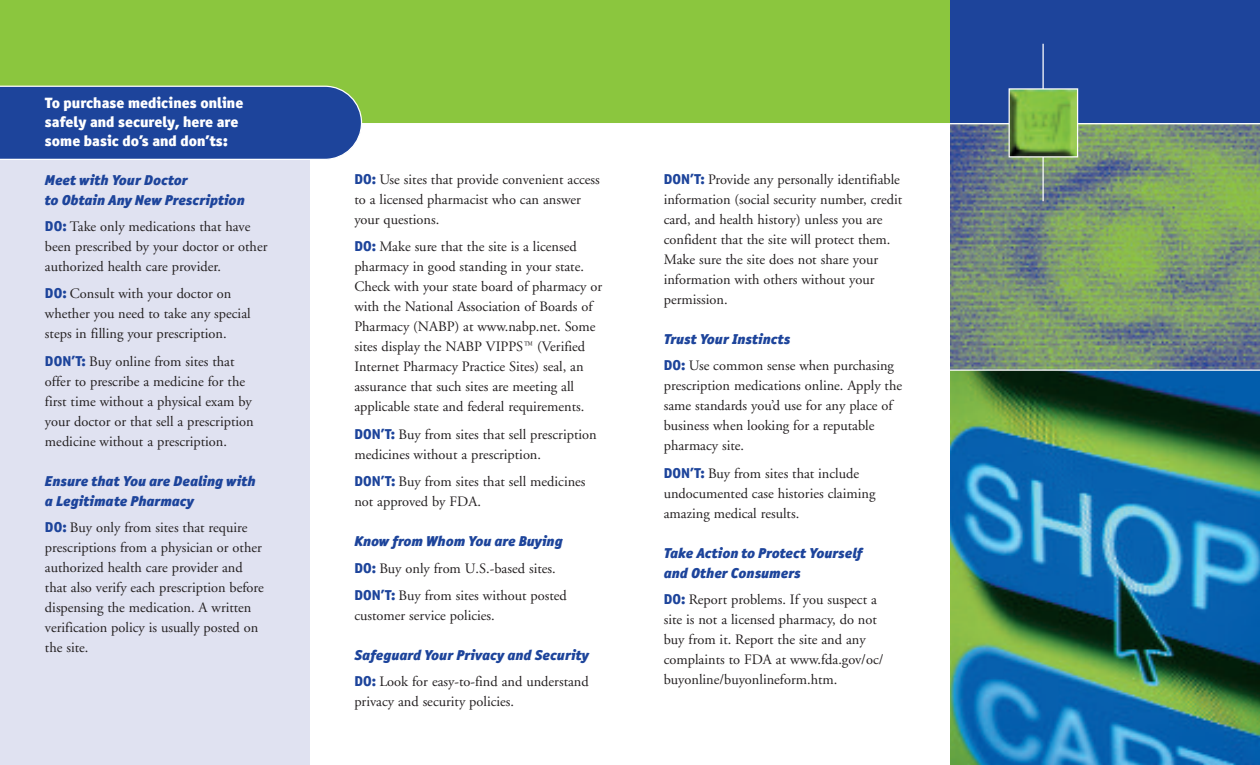
<style>
.page{position:relative;width:1260px;height:765px;background:#fff}
.page>*{position:absolute;margin:0;border:0;box-sizing:border-box;transform-origin:0 0}
.t1{font:900 15px/18.8px "Officina San ITC";color:#fff}
.t2{font:14.38px/20px "Adobe Garamond";color:#231f20}
.t3{font:italic 900 14.38px/20px "Officina San ITC";color:#1d449b}
.s1{font-family:"Officina San ITC";font-weight:800;color:#1d449b}
</style>
<div class="page">
<div style="left:0;top:0;width:966px;height:124px;background:#8bc63e"></div>
<img style="left:951px;top:124px;width:309px;height:641px">
<div style="left:0;top:121px;width:309px;height:644px;background:#e0e2f1"></div>
<div style="left:951px;top:0;width:309px;height:124px;background:#1d449b"></div>
<hr style="left:1042px;top:44px;width:2px;height:157px;background:#fff">
<hr style="left:352px;top:123px;width:908px;height:1px;background:#fff">
<img style="left:1011px;top:90px;width:65px;height:66px">
<div style="left:1009px;top:88px;width:69px;height:70px;border:1px solid #fff"></div>
<div style="left:0;top:86px;width:362px;height:74px;background:#1d449b"></div>
<hr style="left:939px;top:370px;width:321px;height:1px;background:#fff">
<p class="t1" style="left:45px;top:95px;width:200px">To purchase medicines online safely and securely, here are some basic do’s and don’ts:</p>
<p class="t3" style="left:45px;top:171px;width:201px">Meet with Your Doctor<br>to Obtain Any New Prescription</p>
<p class="t2" style="left:45px;top:218px;width:224px"><span class="s1">DO:</span> Take only medications that have been prescribed by your doctor or other authorized health care provider.</p>
<p class="t2" style="left:45px;top:285px;width:207px"><span class="s1">DO:</span> Consult with your doctor on whether you need to take any special steps in filling your prescription.</p>
<p class="t2" style="left:45px;top:353px;width:210px"><span class="s1">DON’T:</span> Buy online from sites that offer to prescribe a medicine for the first time without a physical exam by your doctor or that sell a prescription medicine without a prescription.</p>
<p class="t3" style="left:45px;top:472px;width:212px">Ensure that You are Dealing with a Legitimate Pharmacy</p>
<p class="t2" style="left:45px;top:519px;width:220px"><span class="s1">DO:</span> Buy only from sites that require prescriptions from a physician or other authorized health care provider and that also verify each prescription before dispensing the medication. A written verification policy is usually posted on the site.</p>
<p class="t2" style="left:354px;top:170px;width:247px"><span class="s1">DO:</span> Use sites that provide convenient access to a licensed pharmacist who can answer your questions.</p>
<p class="t2" style="left:354px;top:238px;width:249px"><span class="s1">DO:</span> Make sure that the site is a licensed pharmacy in good standing in your state.<br>Check with your state board of pharmacy or with the National Association of Boards of Pharmacy (NABP) at www.nabp.net. Some sites display the NABP VIPPS<sup>™</sup> (Verified Internet Pharmacy Practice Sites) seal, an assurance that such sites are meeting all applicable state and federal requirements.</p>
<p class="t2" style="left:354px;top:425px;width:244px"><span class="s1">DON’T:</span> Buy from sites that sell prescription medicines without a prescription.</p>
<p class="t2" style="left:354px;top:473px;width:233px"><span class="s1">DON’T:</span> Buy from sites that sell medicines not approved by FDA.</p>
<p class="t3" style="left:354px;top:533px;width:210px">Know from Whom You are Buying</p>
<p class="t2" style="left:354px;top:555px;width:214px;line-height:27.5px"><span class="s1">DO:</span> Buy only from U.S.-based sites.<br><span class="s1">DON’T:</span> Buy from sites without posted</p>
<p class="t2" style="left:354px;top:607px;width:142px">customer service policies.</p>
<p class="t3" style="left:354px;top:647px;width:236px">Safeguard Your Privacy and Security</p>
<p class="t2" style="left:354px;top:673px;width:236px"><span class="s1">DO:</span> Look for easy-to-find and understand privacy and security policies.</p>
<p class="t2" style="left:664px;top:170px;width:240px"><span class="s1">DON’T:</span> Provide any personally identifiable information (social security number, credit card, and health history) unless you are confident that the site will protect them.<br>Make sure the site does not share your information with others without your permission.</p>
<p class="t3" style="left:664px;top:330px;width:128px">Trust Your Instincts</p>
<p class="t2" style="left:664px;top:357px;width:240px"><span class="s1">DO:</span> Use common sense when purchasing prescription medications online. Apply the same standards you’d use for any place of business when looking for a reputable pharmacy site.</p>
<p class="t2" style="left:664px;top:464px;width:213px"><span class="s1">DON’T:</span> Buy from sites that include undocumented case histories claiming amazing medical results.</p>
<p class="t3" style="left:664px;top:544px;width:200px">Take Action to Protect Yourself and Other Consumers</p>
<p class="t2" style="left:664px;top:590px;width:221px"><span class="s1">DO:</span> Report problems. If you suspect a site is not a licensed pharmacy, do not buy from it. Report the site and any complaints to FDA at www.fda.gov/oc/ buyonline/buyonlineform.htm.</p>
</div>
